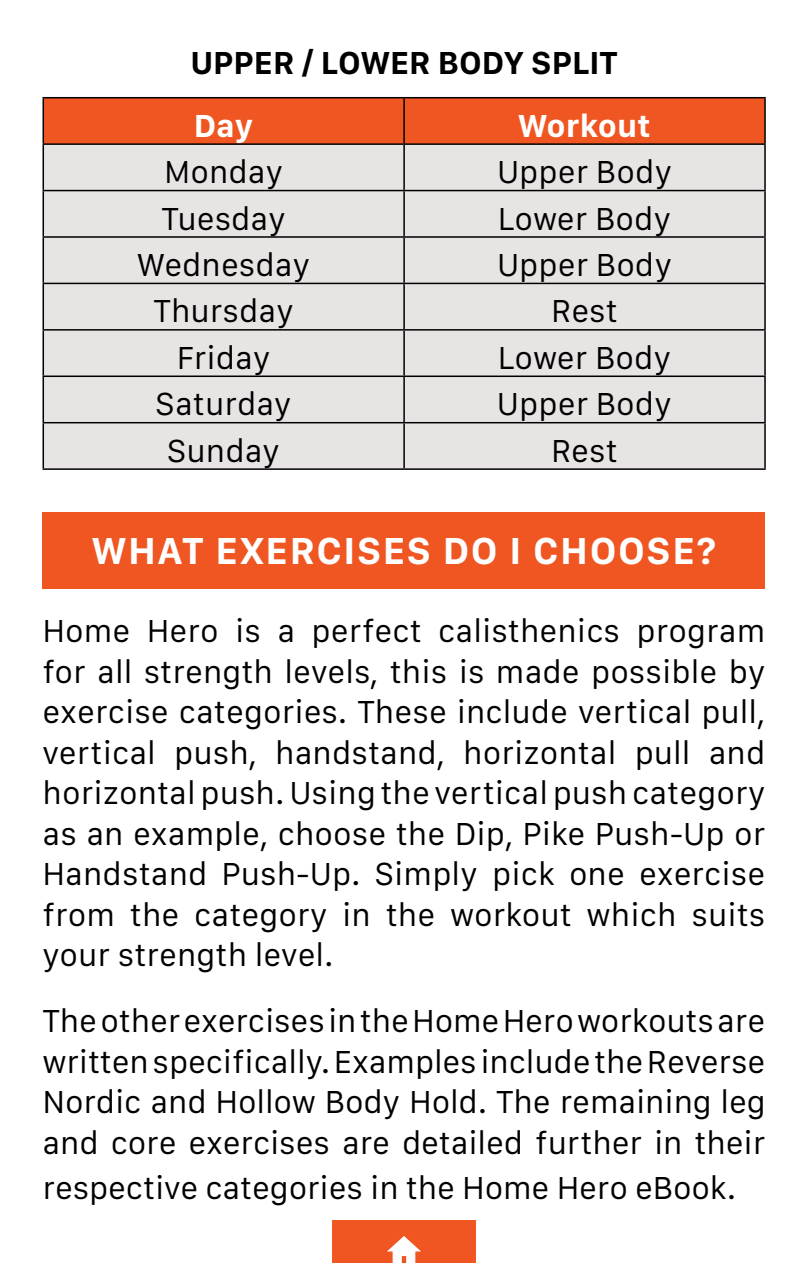
<style>
.page{position:relative;width:808px;height:1263px;background:#fff}
.page>*{position:absolute;margin:0;border:0;box-sizing:border-box;transform-origin:0 0}
.t1{font:700 39px "San Francisco Text";letter-spacing:.04em;color:#fff}
.t2{font:33px/40.5px "San Francisco Text";color:#000;text-align:justify}
.t3{font:700 33px "San Francisco Text";color:#000}
.t4{font:700 33px "San Francisco Text";color:#fff}
</style>
<div class="page">
<div style="left:332px;top:1220px;width:144px;height:43px;background:#f05622"></div>
<svg style="left:387px;top:1236px;width:34px;height:27px"></svg>
<div style="left:44px;top:98px;width:720px;height:45px;background:#f05622"></div>
<div style="left:44px;top:145px;width:720px;height:323px;background:#e8e4e4"></div>
<hr style="left:43px;top:97px;width:361px;height:1px;background:#000">
<hr style="left:43px;top:98px;width:1px;height:45px;background:#000">
<hr style="left:404px;top:97px;width:362px;height:1px;background:#000">
<hr style="left:403px;top:98px;width:2px;height:45px;background:#000">
<hr style="left:764px;top:98px;width:2px;height:45px;background:#000">
<hr style="left:43px;top:143px;width:361px;height:2px;background:#000">
<hr style="left:43px;top:145px;width:1px;height:45px;background:#000">
<hr style="left:404px;top:143px;width:362px;height:2px;background:#000">
<hr style="left:403px;top:145px;width:2px;height:45px;background:#000">
<hr style="left:764px;top:145px;width:2px;height:45px;background:#000">
<hr style="left:43px;top:190px;width:361px;height:1px;background:#000">
<hr style="left:43px;top:191px;width:1px;height:45px;background:#000">
<hr style="left:404px;top:190px;width:362px;height:1px;background:#000">
<hr style="left:403px;top:191px;width:2px;height:45px;background:#000">
<hr style="left:764px;top:191px;width:2px;height:45px;background:#000">
<hr style="left:43px;top:236px;width:361px;height:2px;background:#000">
<hr style="left:43px;top:238px;width:1px;height:45px;background:#000">
<hr style="left:404px;top:236px;width:362px;height:2px;background:#000">
<hr style="left:403px;top:238px;width:2px;height:45px;background:#000">
<hr style="left:764px;top:238px;width:2px;height:45px;background:#000">
<hr style="left:43px;top:283px;width:361px;height:1px;background:#000">
<hr style="left:43px;top:284px;width:1px;height:45px;background:#000">
<hr style="left:404px;top:283px;width:362px;height:1px;background:#000">
<hr style="left:403px;top:284px;width:2px;height:45px;background:#000">
<hr style="left:764px;top:284px;width:2px;height:45px;background:#000">
<hr style="left:43px;top:329px;width:361px;height:2px;background:#000">
<hr style="left:43px;top:331px;width:1px;height:44px;background:#000">
<hr style="left:404px;top:329px;width:362px;height:2px;background:#000">
<hr style="left:403px;top:331px;width:2px;height:44px;background:#000">
<hr style="left:764px;top:331px;width:2px;height:44px;background:#000">
<hr style="left:43px;top:375px;width:361px;height:2px;background:#000">
<hr style="left:43px;top:377px;width:1px;height:45px;background:#000">
<hr style="left:404px;top:375px;width:362px;height:2px;background:#000">
<hr style="left:403px;top:377px;width:2px;height:45px;background:#000">
<hr style="left:764px;top:377px;width:2px;height:45px;background:#000">
<hr style="left:43px;top:422px;width:361px;height:1px;background:#000">
<hr style="left:43px;top:423px;width:1px;height:45px;background:#000">
<hr style="left:404px;top:422px;width:362px;height:1px;background:#000">
<hr style="left:403px;top:423px;width:2px;height:45px;background:#000">
<hr style="left:764px;top:423px;width:2px;height:45px;background:#000">
<hr style="left:43px;top:468px;width:361px;height:2px;background:#000">
<hr style="left:404px;top:468px;width:362px;height:2px;background:#000">
<div style="left:43px;top:512px;width:722px;height:77px;background:#f05622"></div>
<p class="t3" style="left:190px;top:42px;width:429px">UPPER / LOWER BODY SPLIT</p>
<p class="t4" style="left:194px;top:105px;width:61px">Day</p>
<p class="t4" style="left:518px;top:105px;width:134px">Workout</p>
<p class="t2" style="left:164px;top:154px;width:120px">Monday</p>
<p class="t2" style="left:497px;top:154px;width:177px">Upper Body</p>
<p class="t2" style="left:161px;top:201px;width:126px">Tuesday</p>
<p class="t2" style="left:498px;top:201px;width:175px">Lower Body</p>
<p class="t2" style="left:137px;top:247px;width:174px">Wednesday</p>
<p class="t2" style="left:497px;top:247px;width:177px">Upper Body</p>
<p class="t2" style="left:153px;top:293px;width:142px">Thursday</p>
<p class="t2" style="left:551px;top:293px;width:68px">Rest</p>
<p class="t2" style="left:177px;top:340px;width:95px">Friday</p>
<p class="t2" style="left:498px;top:340px;width:175px">Lower Body</p>
<p class="t2" style="left:156px;top:386px;width:138px">Saturday</p>
<p class="t2" style="left:497px;top:386px;width:177px">Upper Body</p>
<p class="t2" style="left:167px;top:433px;width:114px">Sunday</p>
<p class="t2" style="left:551px;top:433px;width:68px">Rest</p>
<p class="t1" style="left:92px;top:526px;width:626px">WHAT EXERCISES DO I CHOOSE?</p>
<p class="t2" style="left:43px;top:613px;width:724px">Home Hero is a perfect calisthenics program for all strength levels, this is made possible by exercise categories. These include vertical pull, vertical push, handstand, horizontal pull and horizontal push. Using the vertical push category as an example, choose the Dip, Pike Push-Up or Handstand Push-Up. Simply pick one exercise from the category in the workout which suits your strength level.</p>
<p class="t2" style="left:43px;top:1003px;width:724px">The other exercises in the Home Hero workouts are written specifically. Examples include the Reverse Nordic and Hollow Body Hold. The remaining leg and core exercises are detailed further in their</p>
<p class="t2" style="left:43px;top:1170px;width:695px">respective categories in the Home Hero eBook.</p>
</div>
